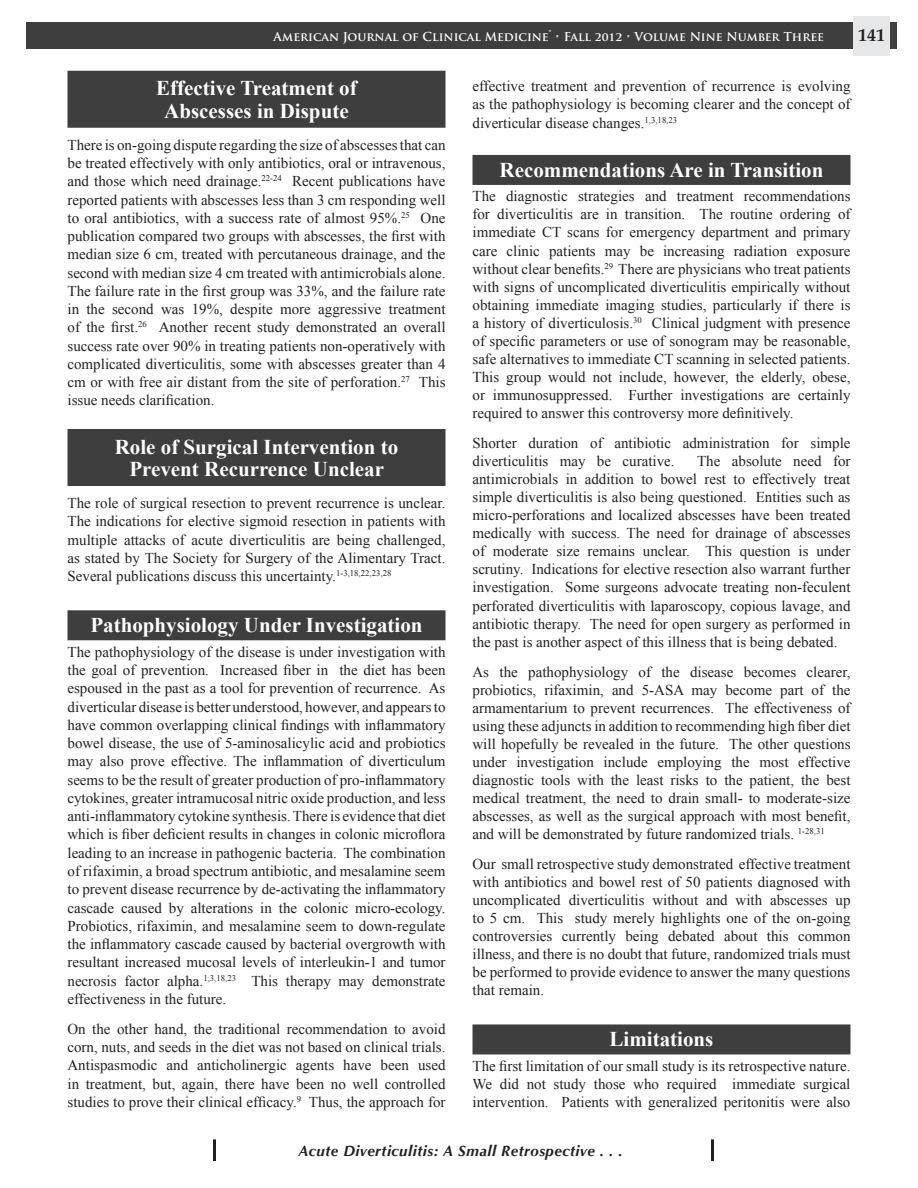
<style>
.page{position:relative;width:918px;height:1188px;background:#fff}
.page>*{position:absolute;margin:0;border:0;box-sizing:border-box;transform-origin:0 0}
.Rev_Sub_Head_2_Lines{font:700 21px/22.8px "Times New Roman";color:#fff;text-align:center}
.Rev_Sub_Head{font:700 21px "Times New Roman";color:#fff}
.t1{font:700 18px "Palatino";color:#231f20}
.Body_Text{font:15px/18px "Times New Roman";color:#231f20;text-align:justify}
.t2{font:italic 700 15px "Optima";letter-spacing:.03em;color:#231f20}
.t3{font:700 12px "Trajan Pro";color:#fff}
</style>
<div class="page">
<div style="left:26px;top:22px;width:871px;height:27px;background:#3e3e3f"></div>
<div style="left:853px;top:16px;width:37px;height:40px;background:#e6e7e9"></div>
<hr style="left:213px;top:1139px;width:3px;height:22px;background:#231f20">
<hr style="left:711px;top:1139px;width:3px;height:22px;background:#231f20">
<div style="left:68px;top:71px;width:378px;height:57px;background:#3e3e3f"></div>
<div style="left:68px;top:429px;width:378px;height:57px;background:#3e3e3f"></div>
<div style="left:68px;top:610px;width:378px;height:30px;background:#3e3e3f"></div>
<div style="left:473px;top:155px;width:378px;height:30px;background:#3e3e3f"></div>
<div style="left:473px;top:1024px;width:378px;height:30px;background:#3e3e3f"></div>
<p class="t3" style="left:274px;top:29px;width:552px">American Journal of Clinical Medicine® • Fall 2012 • Volume Nine Number Three</p>
<p class="t1" style="left:858px;top:20px;width:28px">141</p>
<p class="Rev_Sub_Head_2_Lines" style="left:156px;top:76px;width:202px">Effective Treatment of<br>Abscesses in Dispute</p>
<p class="Body_Text" style="left:68px;top:135px;width:380px">There is on-going dispute regarding the size of abscesses that can be treated effectively with only antibiotics, oral or intravenous, and those which need drainage.<sup>22-24</sup> Recent publications have reported patients with abscesses less than 3 cm responding well to oral antibiotics, with a success rate of almost 95%.<sup>25</sup> One publication compared two groups with abscesses, the first with median size 6 cm, treated with percutaneous drainage, and the second with median size 4 cm treated with antimicrobials alone.<br>The failure rate in the first group was 33%, and the failure rate in the second was 19%, despite more aggressive treatment of the first.<sup>26</sup> Another recent study demonstrated an overall success rate over 90% in treating patients non-operatively with complicated diverticulitis, some with abscesses greater than 4 cm or with free air distant from the site of perforation.<sup>27</sup> This issue needs clarification.</p>
<p class="Rev_Sub_Head_2_Lines" style="left:115px;top:435px;width:285px">Role of Surgical Intervention to<br>Prevent Recurrence Unclear</p>
<p class="Body_Text" style="left:68px;top:494px;width:380px">The role of surgical resection to prevent recurrence is unclear.<br>The indications for elective sigmoid resection in patients with multiple attacks of acute diverticulitis are being challenged, as stated by The Society for Surgery of the Alimentary Tract.<br>Several publications discuss this uncertainty.<sup>1-3,18,22,23,28</sup></p>
<p class="Rev_Sub_Head" style="left:90px;top:610px;width:334px">Pathophysiology Under Investigation</p>
<p class="Body_Text" style="left:68px;top:643px;width:380px">The pathophysiology of the disease is under investigation with the goal of prevention. Increased fiber in the diet has been espoused in the past as a tool for prevention of recurrence. As diverticular disease is better understood, however, and appears to have common overlapping clinical findings with inflammatory bowel disease, the use of 5-aminosalicylic acid and probiotics may also prove effective. The inflammation of diverticulum seems to be the result of greater production of pro-inflammatory cytokines, greater intramucosal nitric oxide production, and less anti-inflammatory cytokine synthesis. There is evidence that diet which is fiber deficient results in changes in colonic microflora leading to an increase in pathogenic bacteria. The combination of rifaximin, a broad spectrum antibiotic, and mesalamine seem to prevent disease recurrence by de-activating the inflammatory cascade caused by alterations in the colonic micro-ecology.<br>Probiotics, rifaximin, and mesalamine seem to down-regulate the inflammatory cascade caused by bacterial overgrowth with resultant increased mucosal levels of interleukin-1 and tumor necrosis factor alpha.<sup>1,3,18,23</sup> This therapy may demonstrate effectiveness in the future.</p>
<p class="Body_Text" style="left:68px;top:1020px;width:380px">On the other hand, the traditional recommendation to avoid corn, nuts, and seeds in the diet was not based on clinical trials.<br>Antispasmodic and anticholinergic agents have been used in treatment, but, again, there have been no well controlled studies to prove their clinical efficacy.<sup>9</sup> Thus, the approach for</p>
<p class="Body_Text" style="left:473px;top:77px;width:380px">effective treatment and prevention of recurrence is evolving as the pathophysiology is becoming clearer and the concept of diverticular disease changes.<sup>1,3,18,23</sup></p>
<p class="Rev_Sub_Head" style="left:500px;top:155px;width:325px">Recommendations Are in Transition</p>
<p class="Body_Text" style="left:473px;top:187px;width:380px">The diagnostic strategies and treatment recommendations for diverticulitis are in transition. The routine ordering of immediate CT scans for emergency department and primary care clinic patients may be increasing radiation exposure without clear benefits.<sup>29</sup> There are physicians who treat patients with signs of uncomplicated diverticulitis empirically without obtaining immediate imaging studies, particularly if there is a history of diverticulosis.<sup>30</sup> Clinical judgment with presence of specific parameters or use of sonogram may be reasonable, safe alternatives to immediate CT scanning in selected patients.<br>This group would not include, however, the elderly, obese, or immunosuppressed. Further investigations are certainly required to answer this controversy more definitively.</p>
<p class="Body_Text" style="left:473px;top:434px;width:380px">Shorter duration of antibiotic administration for simple diverticulitis may be curative.</p>
<p class="Body_Text" style="left:473px;top:452px;width:380px;text-indent:225px">The absolute need for antimicrobials in addition to bowel rest to effectively treat simple diverticulitis is also being questioned. Entities such as micro-perforations and localized abscesses have been treated medically with success. The need for drainage of abscesses of moderate size remains unclear. This question is under scrutiny. Indications for elective resection also warrant further investigation. Some surgeons advocate treating non-feculent perforated diverticulitis with laparoscopy, copious lavage, and antibiotic therapy. The need for open surgery as performed in the past is another aspect of this illness that is being debated.</p>
<p class="Body_Text" style="left:473px;top:662px;width:380px">As the pathophysiology of the disease becomes clearer, probiotics, rifaximin, and 5-ASA may become part of the armamentarium to prevent recurrences. The effectiveness of using these adjuncts in addition to recommending high fiber diet will hopefully be revealed in the future. The other questions under investigation include employing the most effective diagnostic tools with the least risks to the patient, the best medical treatment, the need to drain small- to moderate-size abscesses, as well as the surgical approach with most benefit, and will be demonstrated by future randomized trials. <sup>1-28,31</sup></p>
<p class="Body_Text" style="left:473px;top:855px;width:380px">Our small retrospective study demonstrated effective treatment with antibiotics and bowel rest of 50 patients diagnosed with uncomplicated diverticulitis without and with abscesses up to 5 cm. This study merely highlights one of the on-going controversies currently being debated about this common illness, and there is no doubt that future, randomized trials must be performed to provide evidence to answer the many questions that remain.</p>
<p class="Rev_Sub_Head" style="left:610px;top:1025px;width:105px">Limitations</p>
<p class="Body_Text" style="left:473px;top:1057px;width:380px">The first limitation of our small study is its retrospective nature.<br>We did not study those who required immediate surgical intervention. Patients with generalized peritonitis were also</p>
<p class="t2" style="left:298px;top:1142px;width:326px">Acute Diverticulitis: A Small Retrospective . . .</p>
</div>
